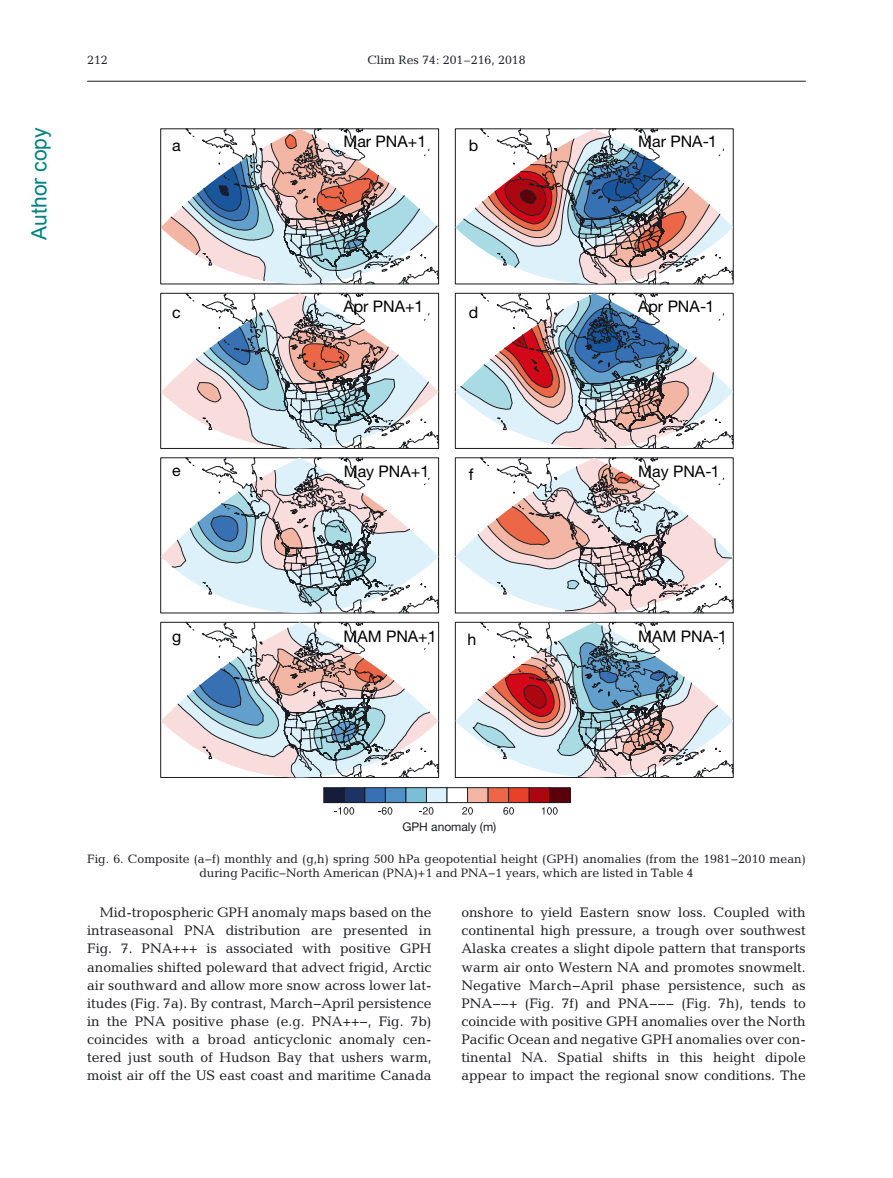
<style>
.page{position:relative;width:893px;height:1178px;background:#fff}
.page>*{position:absolute;margin:0;border:0;box-sizing:border-box;transform-origin:0 0}
.t1{font:21px "Arial";color:#008080}
.t2{font:15.9px "Helvetica Neue";letter-spacing:-.005em;color:#010002}
.t3{font:13.95px/18.1px "Candida";color:#1b1c20;text-align:justify}
.t4{font:12.3px/14.7px "Candida";color:#1b1c20;text-align:center}
.t5{font:12px "Helvetica Neue";color:#1b1c20}
</style>
<div class="page">
<hr style="left:87px;top:81px;width:719px;height:1px;background:#1b1c20">
<div style="left:324px;top:788px;width:20px;height:14px;background:#161d3c"></div>
<div style="left:323px;top:787px;width:22px;height:16px;border:1px solid #1b1c20"></div>
<div style="left:344px;top:788px;width:21px;height:14px;background:#1b3365"></div>
<div style="left:344px;top:787px;width:21px;height:16px;border:1px solid #1b1c20"></div>
<div style="left:365px;top:788px;width:20px;height:14px;background:#3870b4"></div>
<div style="left:365px;top:787px;width:21px;height:16px;border:1px solid #1b1c20"></div>
<div style="left:385px;top:788px;width:21px;height:14px;background:#5191c6"></div>
<div style="left:385px;top:787px;width:21px;height:16px;border:1px solid #1b1c20"></div>
<div style="left:406px;top:788px;width:20px;height:14px;background:#7abfd5"></div>
<div style="left:406px;top:787px;width:21px;height:16px;border:1px solid #1b1c20"></div>
<div style="left:426px;top:788px;width:21px;height:14px;background:#ddf1fa"></div>
<div style="left:426px;top:787px;width:21px;height:16px;border:1px solid #1b1c20"></div>
<div style="left:447px;top:787px;width:21px;height:16px;border:1px solid #1b1c20"></div>
<div style="left:468px;top:788px;width:20px;height:14px;background:#f4b6a4"></div>
<div style="left:467px;top:787px;width:21px;height:16px;border:1px solid #1b1c20"></div>
<div style="left:488px;top:788px;width:21px;height:14px;background:#eb6747"></div>
<div style="left:488px;top:787px;width:21px;height:16px;border:1px solid #1b1c20"></div>
<div style="left:509px;top:788px;width:20px;height:14px;background:#e84129"></div>
<div style="left:508px;top:787px;width:21px;height:16px;border:1px solid #1b1c20"></div>
<div style="left:529px;top:788px;width:21px;height:14px;background:#ac0610"></div>
<div style="left:529px;top:787px;width:21px;height:16px;border:1px solid #1b1c20"></div>
<div style="left:550px;top:788px;width:20px;height:14px;background:#5b000b"></div>
<div style="left:549px;top:787px;width:22px;height:16px;border:1px solid #1b1c20"></div>
<svg style="left:334px;top:807px;width:21px;height:8px"></svg>
<svg style="left:378px;top:807px;width:15px;height:8px"></svg>
<svg style="left:419px;top:807px;width:15px;height:8px"></svg>
<svg style="left:462px;top:807px;width:11px;height:8px"></svg>
<svg style="left:503px;top:807px;width:11px;height:8px"></svg>
<svg style="left:542px;top:807px;width:16px;height:8px"></svg>
<svg style="left:160px;top:128px;width:574px;height:321px"></svg>
<svg style="left:185px;top:285px;width:254px;height:8px"></svg>
<svg style="left:161px;top:293px;width:278px;height:156px"></svg>
<svg style="left:480px;top:285px;width:254px;height:164px"></svg>
<svg style="left:455px;top:293px;width:278px;height:156px"></svg>
<svg style="left:160px;top:457px;width:574px;height:321px"></svg>
<svg style="left:177px;top:614px;width:262px;height:164px"></svg>
<svg style="left:161px;top:622px;width:278px;height:155px"></svg>
<svg style="left:455px;top:458px;width:278px;height:320px"></svg>
<svg style="left:480px;top:614px;width:254px;height:164px"></svg>
<h1 class="t1" style="left:25px;top:240px;width:114px;rotate:-90deg">Author copy</h1>
<p class="t4" style="left:87px;top:53px;width:22px">212</p>
<p class="t4" style="left:367px;top:53px;width:160px">Clim Res 74: 201–216, 2018</p>
<p class="t2" style="left:343px;top:136px;width:84px">Mar PNA+1</p>
<p class="t2" style="left:638px;top:136px;width:80px">Mar PNA-1</p>
<p class="t2" style="left:172px;top:140px;width:10px">a</p>
<p class="t2" style="left:469px;top:139px;width:11px">b</p>
<p class="t2" style="left:343px;top:300px;width:82px">Apr PNA+1</p>
<p class="t2" style="left:638px;top:300px;width:78px">Apr PNA-1</p>
<p class="t2" style="left:172px;top:306px;width:10px">c</p>
<p class="t2" style="left:469px;top:306px;width:11px">d</p>
<p class="t2" style="left:344px;top:465px;width:87px">May PNA+1</p>
<p class="t2" style="left:638px;top:465px;width:83px">May PNA-1</p>
<p class="t2" style="left:172px;top:464px;width:10px">e</p>
<p class="t2" style="left:469px;top:468px;width:6px">f</p>
<p class="t2" style="left:343px;top:630px;width:95px">MAM PNA+1</p>
<p class="t2" style="left:638px;top:630px;width:90px">MAM PNA-1</p>
<p class="t2" style="left:172px;top:630px;width:11px">g</p>
<p class="t2" style="left:467px;top:634px;width:10px">h</p>
<p class="t5" style="left:402px;top:822px;width:96px">GPH anomaly (m)</p>
<p class="t4" style="left:87px;top:852px;width:720px">Fig. 6. Composite (a−f) monthly and (g,h) spring 500 hPa geopotential height (GPH) anomalies (from the 1981−2010 mean) during Pacific−North American (PNA)+1 and PNA−1 years, which are listed in Table 4</p>
<p class="t3" style="left:87px;top:905px;width:346px;text-indent:13px">Mid-tropospheric GPH anomaly maps based on the intraseasonal PNA distribution are presented in Fig. 7. PNA+++ is associated with positive GPH anomalies shifted poleward that advect frigid, Arctic air southward and allow more snow across lower lat&shy;itudes (Fig. 7a). By contrast, March−April persistence in the PNA positive phase (e.g. PNA++−, Fig. 7b) coincides with a broad anticyclonic anomaly cen&shy;tered just south of Hudson Bay that ushers warm, moist air off the US east coast and maritime Canada</p>
<p class="t3" style="left:461px;top:905px;width:346px">onshore to yield Eastern snow loss. Coupled with continental high pressure, a trough over southwest Alaska creates a slight dipole pattern that transports warm air onto Western NA and promotes snowmelt.<br>Negative March−April phase persistence, such as PNA−−+ (Fig. 7f) and PNA−−− (Fig. 7h), tends to coincide with positive GPH anomalies over the North Pacific Ocean and negative GPH anomalies over con&shy;tinental NA. Spatial shifts in this height dipole appear to impact the regional snow conditions. The</p>
</div>
